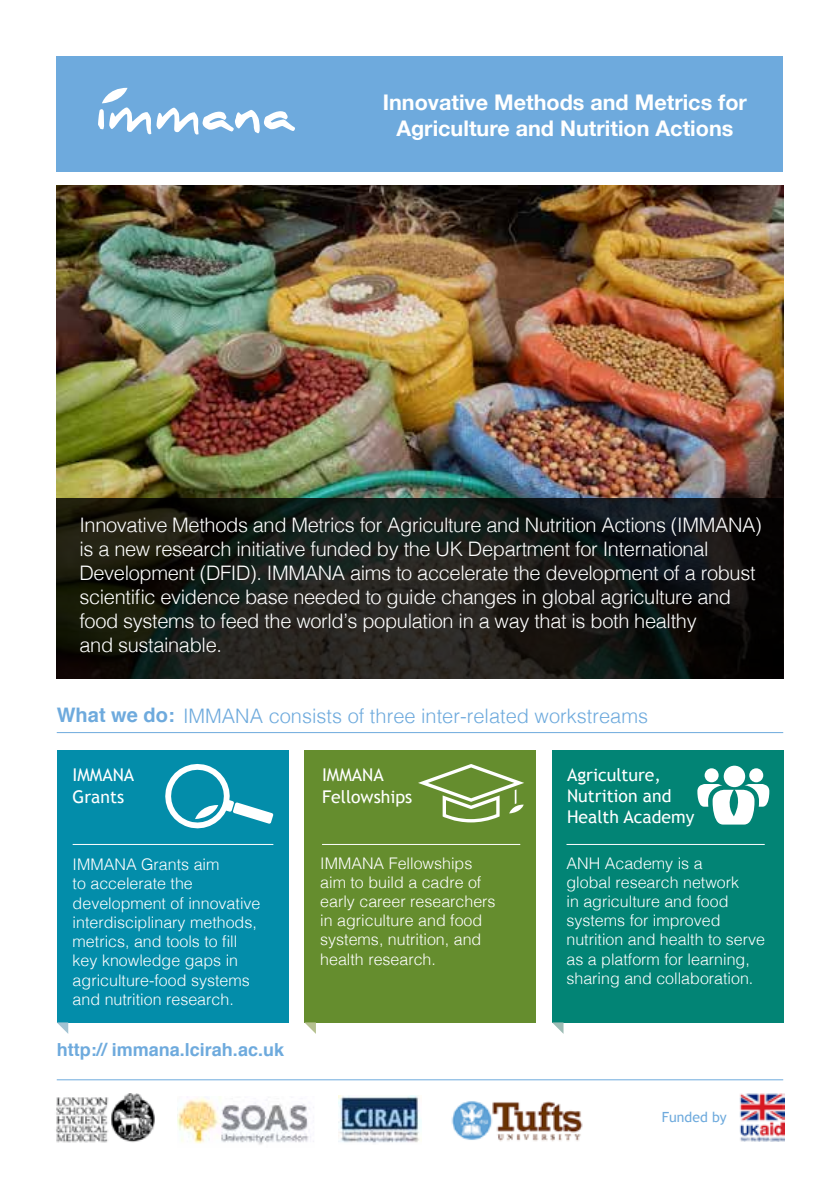
<style>
.page{position:relative;width:840px;height:1191px;background:#fff}
.page>*{position:absolute;margin:0;border:0;box-sizing:border-box;transform-origin:0 0}
.t1{font:700 21.6px/25.8px "Helvetica Neue";color:#fff;text-align:center}
.t2{font:300 20px/24px "Helvetica";letter-spacing:-.02em;color:#fff}
.t3{font:300 20px "Helvetica";color:#6eaadd}
.t4{font:700 18px "Helvetica";color:#6eaadd}
.t5{font:17.6px/21px "Trebuchet MS";color:#fff}
.t6{font:300 16px/19.2px "Helvetica";color:#fff}
.t7{font:14px "Trebuchet MS";color:#6eaadd}
.s1{font-weight:700}
</style>
<div class="page">
<img style="left:57px;top:186px;width:725px;height:312px">
<div style="left:57px;top:57px;width:725px;height:115px;background:#6eaadd"></div>
<svg style="left:98px;top:88px;width:197px;height:46px"></svg>
<div style="left:57px;top:749px;width:231px;height:273px;background:#038daa"></div>
<div style="left:304px;top:749px;width:232px;height:273px;background:#658d2e"></div>
<div style="left:551px;top:749px;width:231px;height:273px;background:#028475"></div>
<hr style="left:73px;top:844px;width:200px;height:1px;background:#fff">
<hr style="left:322px;top:844px;width:198px;height:1px;background:#fff">
<hr style="left:566px;top:844px;width:198px;height:1px;background:#fff">
<svg style="left:57px;top:1022px;width:11px;height:12px"></svg>
<svg style="left:304px;top:1022px;width:12px;height:12px"></svg>
<svg style="left:552px;top:1022px;width:11px;height:11px"></svg>
<svg style="left:418px;top:764px;width:106px;height:58px"></svg>
<div style="left:748px;top:768px;width:14px;height:14px;background:#fff;border-radius:50%"></div>
<div style="left:704px;top:768px;width:14px;height:14px;background:#fff;border-radius:50%"></div>
<div style="left:723px;top:765px;width:21px;height:22px;background:#fff;border-radius:50%"></div>
<svg style="left:697px;top:784px;width:71px;height:41px"></svg>
<svg style="left:165px;top:764px;width:108px;height:65px"></svg>
<hr style="left:57px;top:1079px;width:725px;height:1px;background:#6eaadd">
<hr style="left:57px;top:732px;width:725px;height:1px;background:#6eaadd">
<svg style="left:57px;top:498px;width:725px;height:180px;background:#181915"></svg>
<img style="left:56px;top:1094px;width:99px;height:49px">
<img style="left:451px;top:1101px;width:132px;height:41px">
<img style="left:177px;top:1096px;width:137px;height:49px">
<img style="left:739px;top:1093px;width:45px;height:48px">
<img style="left:339px;top:1095px;width:82px;height:48px">
<h1 class="t1" style="left:382px;top:90px;width:365px">Innovative Methods and Metrics for<br>Agriculture and Nutrition Actions</h1>
<p class="t2" style="left:79px;top:512px;width:683px">Innovative Methods and Metrics for Agriculture and Nutrition Actions (IMMANA) is a new research initiative funded by the UK Department for International Development (DFID). IMMANA aims to accelerate the development of a robust scientific evidence base needed to guide changes in global agriculture and food systems to feed the world’s population in a way that is both healthy<br>and sustainable.</p>
<p class="t3" style="left:57px;top:699px;width:592px"><span class="s1">What we do:</span> IMMANA consists of three inter-related workstreams</p>
<p class="t5" style="left:73px;top:765px;width:63px">IMMANA<br>Grants</p>
<p class="t5" style="left:322px;top:765px;width:92px">IMMANA<br>Fellowships</p>
<p class="t5" style="left:566px;top:764px;width:129px">Agriculture,<br>Nutrition and<br>Health Academy</p>
<p class="t6" style="left:73px;top:854px;width:189px">IMMANA Grants aim<br>to accelerate the development of innovative interdisciplinary methods, metrics, and tools to fill key knowledge gaps in agriculture-food systems and nutrition research.</p>
<p class="t6" style="left:320px;top:852px;width:177px">IMMANA Fellowships aim to build a cadre of early career researchers in agriculture and food systems, nutrition, and health research.</p>
<p class="t6" style="left:566px;top:852px;width:200px">ANH Academy is a<br>global research network<br>in agriculture and food systems for improved nutrition and health to serve as a platform for learning, sharing and collaboration.</p>
<p class="t4" style="left:57px;top:1035px;width:229px">http:// immana.lcirah.ac.uk</p>
<p class="t7" style="left:661px;top:1109px;width:66px">Funded by</p>
</div>
